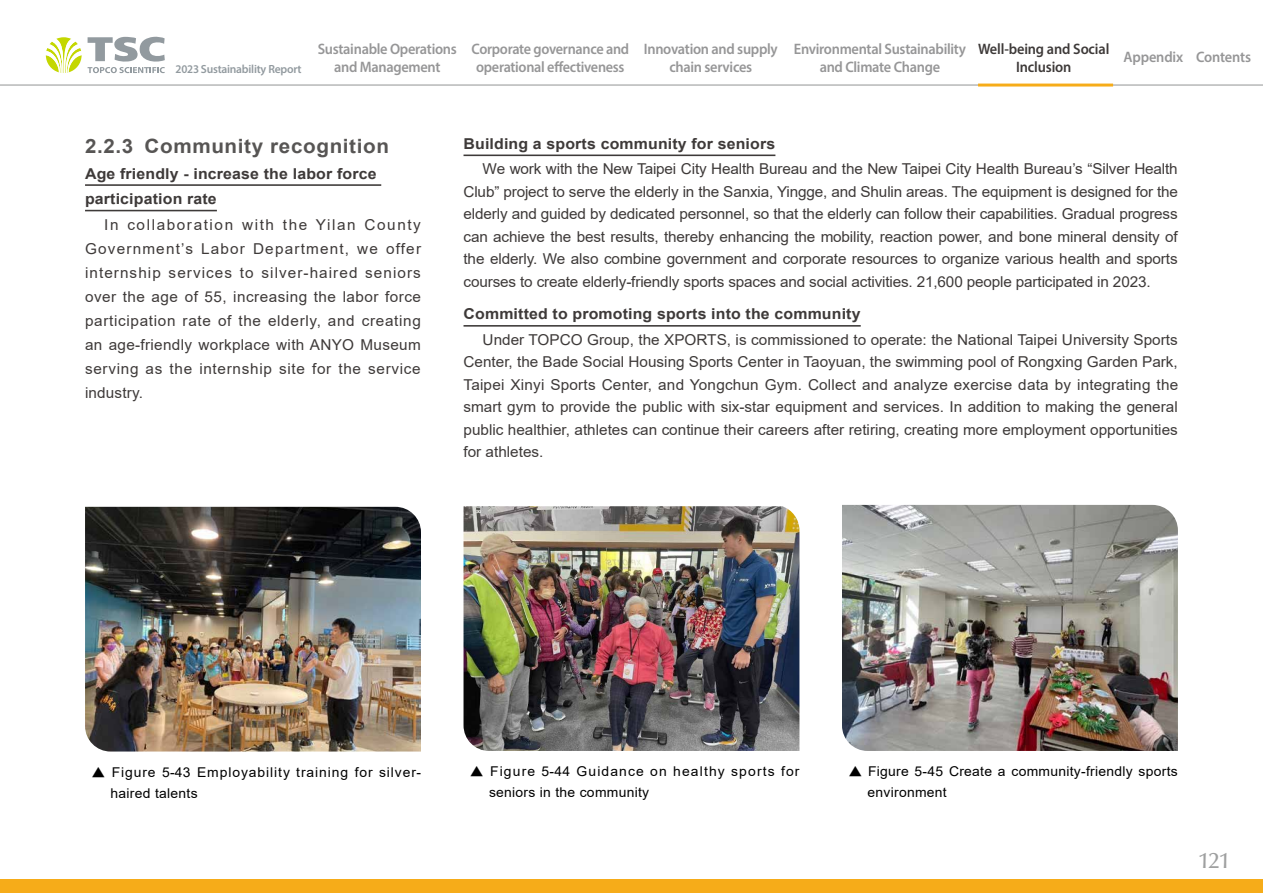
<style>
.page{position:relative;width:1263px;height:893px;background:#fff}
.page>*{position:absolute;margin:0;border:0;box-sizing:border-box;transform-origin:0 0}
.t1{font:600 22.5px "Zapf Humanist 601 BT";color:#9fa0a0}
.t2{font:700 19.65px "Arial";letter-spacing:.03em;color:#575554;scale:1.04 1}
.t3{font:600 15.15px/18px "Myriad Pro";letter-spacing:-.02em;color:#969697;text-align:center;scale:.95 1}
.t4{font:600 15.15px/18px "Myriad Pro";letter-spacing:-.02em;color:#969697;text-align:center;scale:.94 1}
.t5{font:600 15.15px/18px "Myriad Pro";letter-spacing:-.01em;color:#3e3a39;text-align:center;scale:.95 1}
.t6{font:15px/22.5px "Arial";color:#3e3a39;text-align:justify}
.t7{font:700 15px/25.5px "Arial";letter-spacing:.01em;color:#3e3a39;scale:1.06 1}
.t8{font:13.5px/21px "Arial";letter-spacing:.08em;color:#000}
.t9{font:13.5px/21px "Arial";letter-spacing:.065em;color:#000}
.t10{font:13.5px/21px "Arial";letter-spacing:.02em;color:#000}
.t11{font:600 11.85px "Myriad Pro";letter-spacing:-.02em;color:#929a9f;scale:.95 1}
.s1{font-family:"DF Hei Std W3"}
</style>
<div class="page">
<div style="left:1px;top:879px;width:1262px;height:14px;background:#f6ac19"></div>
<hr style="left:0;top:84px;width:1263px;height:2px;background:#aaabab">
<hr style="left:978px;top:84px;width:135px;height:3px;background:#f6ac19">
<svg style="left:46px;top:37px;width:36px;height:36px"></svg>
<svg style="left:88px;top:37px;width:77px;height:36px"></svg>
<hr style="left:85px;top:184px;width:296px;height:2px;background:#3e3a39">
<hr style="left:85px;top:210px;width:132px;height:1px;background:#3e3a39">
<img style="left:85px;top:507px;width:336px;height:244px">
<img style="left:463px;top:506px;width:336px;height:245px">
<img style="left:842px;top:505px;width:336px;height:246px">
<hr style="left:463px;top:155px;width:312px;height:1px;background:#3e3a39">
<hr style="left:463px;top:325px;width:398px;height:2px;background:#3e3a39">
<p class="t11" style="left:176px;top:62px;width:134px">2023 Sustainability Report</p>
<p class="t3" style="left:794px;top:40px;width:183px">Environmental Sustainability and Climate Change</p>
<p class="t3" style="left:1196px;top:48px;width:60px">Contents</p>
<p class="t3" style="left:318px;top:40px;width:148px">Sustainable Operations and Management</p>
<p class="t4" style="left:471px;top:40px;width:169px">Corporate governance and operational effectiveness</p>
<p class="t3" style="left:644px;top:40px;width:143px">Innovation and supply chain services</p>
<p class="t5" style="left:978px;top:40px;width:140px">Well-being and Social<br>Inclusion</p>
<p class="t3" style="left:1123px;top:48px;width:64px">Appendix</p>
<h2 class="t2" style="left:85px;top:132px;width:294px">2.2.3 Community recognition</h2>
<p class="t7" style="left:85px;top:161px;width:276px">Age friendly - increase the labor force participation rate</p>
<p class="t6" style="left:85px;top:212px;width:338px;line-height:24px;text-indent:19px">In collaboration with the Yilan County Government’s Labor Department, we offer internship services to silver-haired seniors over the age of 55, increasing the labor force participation rate of the elderly, and creating an age-friendly workplace with ANYO Museum serving as the internship site for the service industry.</p>
<p class="t7" style="left:463px;top:131px;width:296px">Building a sports community for seniors</p>
<p class="t6" style="left:463px;top:158px;width:716px;text-indent:19px">We work with the New Taipei City Health Bureau and the New Taipei City Health Bureau’s “Silver Health Club” project to serve the elderly in the Sanxia, Yingge, and Shulin areas. The equipment is designed for the elderly and guided by dedicated personnel, so that the elderly can follow their capabilities. Gradual progress can achieve the best results, thereby enhancing the mobility, reaction power, and bone mineral density of the elderly. We also combine government and corporate resources to organize various health and sports courses to create elderly-friendly sports spaces and social activities. 21,600 people participated in 2023.</p>
<p class="t7" style="left:463px;top:302px;width:376px">Committed to promoting sports into the community</p>
<p class="t6" style="left:463px;top:328px;width:716px;text-indent:19px">Under TOPCO Group, the XPORTS, is commissioned to operate: the National Taipei University Sports Center, the Bade Social Housing Sports Center in Taoyuan, the swimming pool of Rongxing Garden Park, Taipei Xinyi Sports Center, and Yongchun Gym. Collect and analyze exercise data by integrating the smart gym to provide the public with six-star equipment and services. In addition to making the general public healthier, athletes can continue their careers after retiring, creating more employment opportunities for athletes.</p>
<p class="t9" style="left:111px;top:761px;width:312px;text-indent:-19px"><span class="s1">▲</span> Figure 5-43 Employability training for silver&shy;haired talents</p>
<p class="t8" style="left:489px;top:760px;width:312px;text-indent:-19px"><span class="s1">▲</span> Figure 5-44 Guidance on healthy sports for seniors in the community</p>
<p class="t10" style="left:867px;top:760px;width:312px;text-indent:-19px"><span class="s1">▲</span> Figure 5-45 Create a community-friendly sports environment</p>
<h1 class="t1" style="left:1198px;top:846px;width:34px">121</h1>
</div>
